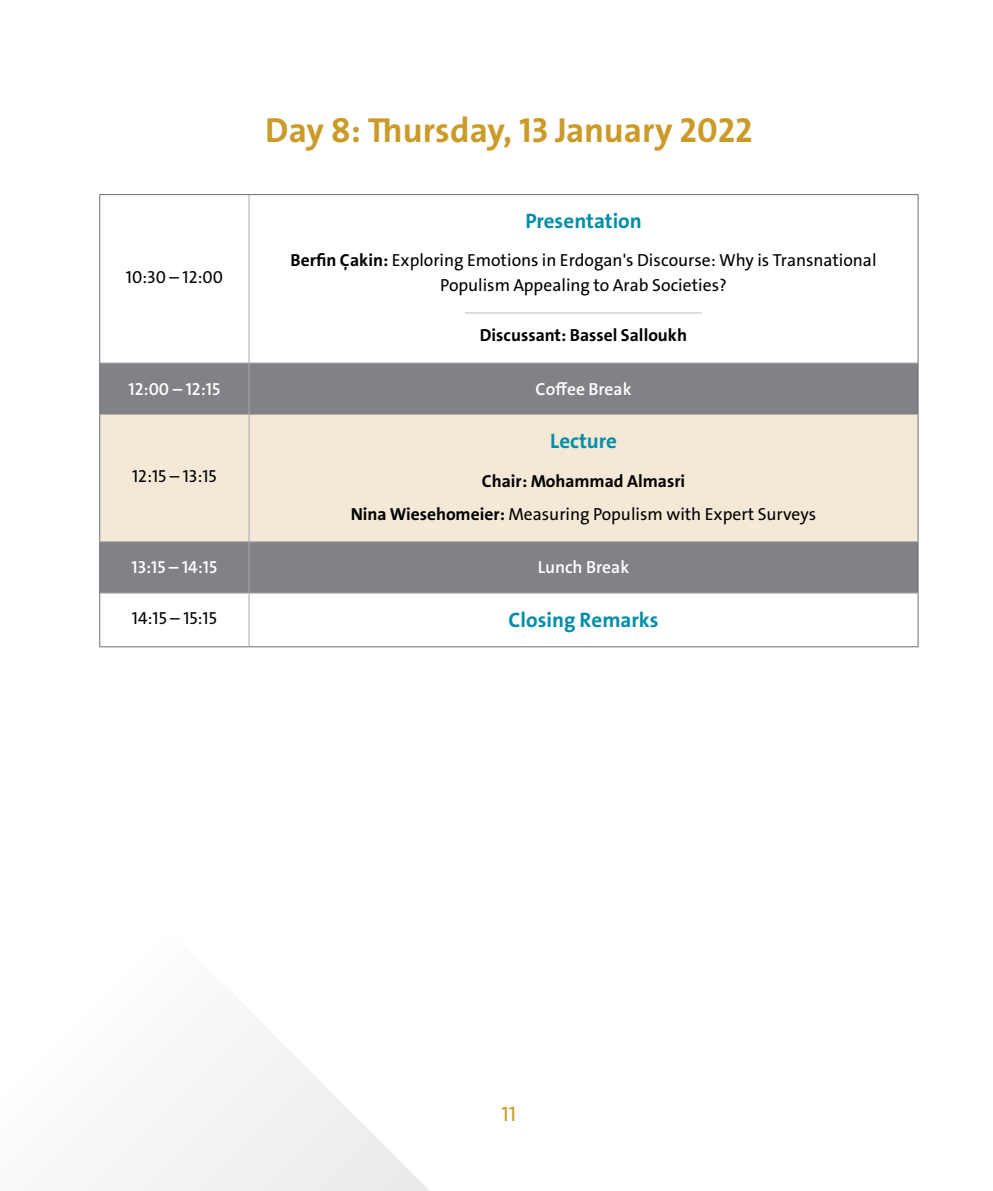
<style>
.page{position:relative;width:993px;height:1191px;background:#fff}
.page>*{position:absolute;margin:0;border:0;box-sizing:border-box;transform-origin:0 0}
.t1{font:700 35px "Bahij The Sans Arabic";color:#cb9b2a}
.t2{font:700 21px "Bahij The Sans Arabic";color:#008da8}
.t3{font:21px "Bahij The Sans Arabic";color:#cb9b2a}
.t4{font:17.5px/24.5px "Bahij The Sans Arabic";color:#000;text-align:center}
.t5{font:700 17.5px/32.7px "Bahij The Sans Arabic";color:#000;text-align:center}
.t6{font:600 17.5px "Bahij The Sans Arabic";color:#fff}
.s1{font-weight:700}
.s2{font-weight:400}
</style>
<div class="page">
<svg style="left:107px;top:1030px;width:323px;height:161px"></svg>
<svg style="left:100px;top:195px;width:817px;height:451px"></svg>
<div style="left:100px;top:363px;width:817px;height:229px;background:#808285"></div>
<div style="left:100px;top:415px;width:817px;height:126px;background:#f4e9d6"></div>
<hr style="left:99px;top:194px;width:150px;height:1px;background:#6d6e71">
<hr style="left:99px;top:195px;width:1px;height:168px;background:#6d6e71">
<hr style="left:249px;top:194px;width:669px;height:1px;background:#6d6e71">
<hr style="left:917px;top:195px;width:1px;height:168px;background:#6d6e71">
<hr style="left:99px;top:363px;width:1px;height:51px;background:#6d6e71">
<hr style="left:917px;top:363px;width:1px;height:51px;background:#6d6e71">
<hr style="left:99px;top:414px;width:1px;height:127px;background:#6d6e71">
<hr style="left:917px;top:414px;width:1px;height:127px;background:#6d6e71">
<hr style="left:99px;top:541px;width:1px;height:52px;background:#6d6e71">
<hr style="left:917px;top:541px;width:1px;height:52px;background:#6d6e71">
<hr style="left:99px;top:593px;width:1px;height:53px;background:#6d6e71">
<hr style="left:917px;top:593px;width:1px;height:53px;background:#6d6e71">
<hr style="left:99px;top:646px;width:150px;height:1px;background:#6d6e71">
<hr style="left:249px;top:646px;width:669px;height:1px;background:#6d6e71">
<hr style="left:248px;top:195px;width:1px;height:167px;background:#a7a9ac">
<hr style="left:100px;top:362px;width:149px;height:1px;background:#a7a9ac">
<hr style="left:249px;top:362px;width:668px;height:1px;background:#a7a9ac">
<hr style="left:248px;top:363px;width:1px;height:51px;background:#a7a9ac">
<hr style="left:100px;top:414px;width:149px;height:1px;background:#a7a9ac">
<hr style="left:249px;top:414px;width:668px;height:1px;background:#a7a9ac">
<hr style="left:248px;top:415px;width:1px;height:126px;background:#a7a9ac">
<hr style="left:100px;top:541px;width:149px;height:1px;background:#a7a9ac">
<hr style="left:249px;top:541px;width:668px;height:1px;background:#a7a9ac">
<hr style="left:248px;top:542px;width:1px;height:50px;background:#a7a9ac">
<hr style="left:100px;top:592px;width:149px;height:1px;background:#a7a9ac">
<hr style="left:249px;top:592px;width:668px;height:1px;background:#a7a9ac">
<hr style="left:248px;top:593px;width:1px;height:53px;background:#a7a9ac">
<hr style="left:465px;top:312px;width:237px;height:1px;background:#bcbec0">
<p class="t4" style="left:126px;top:265px;width:99px">10:30 – 12:00</p>
<h1 class="t1" style="left:265px;top:110px;width:488px">Day 8: Thursday, 13 January 2022</h1>
<p class="t2" style="left:525px;top:209px;width:118px">Presentation</p>
<p class="t4" style="left:290px;top:248px;width:587px"><span class="s1">Berfin Çakin:</span> Exploring Emotions in Erdogan's Discourse: Why is Transnational<br>Populism Appealing to Arab Societies?</p>
<p class="t5" style="left:479px;top:319px;width:209px">Discussant: Bassel Salloukh</p>
<p class="t6" style="left:129px;top:374px;width:93px">12:00 – 12:15</p>
<p class="t6" style="left:535px;top:374px;width:97px">Coffee Break</p>
<p class="t4" style="left:132px;top:464px;width:86px">12:15 – 13:15</p>
<p class="t2" style="left:550px;top:429px;width:68px">Lecture</p>
<p class="t5" style="left:350px;top:465px;width:467px">Chair: Mohammad Almasri<br>Nina Wiesehomeier: <span class="s2">Measuring Populism with Expert Surveys</span></p>
<p class="t6" style="left:131px;top:553px;width:87px">13:15 – 14:15</p>
<p class="t6" style="left:537px;top:553px;width:93px">Lunch Break</p>
<p class="t4" style="left:132px;top:606px;width:86px">14:15 – 15:15</p>
<p class="t2" style="left:508px;top:607px;width:151px">Closing Remarks</p>
<p class="t3" style="left:501px;top:1096px;width:16px">11</p>
</div>
